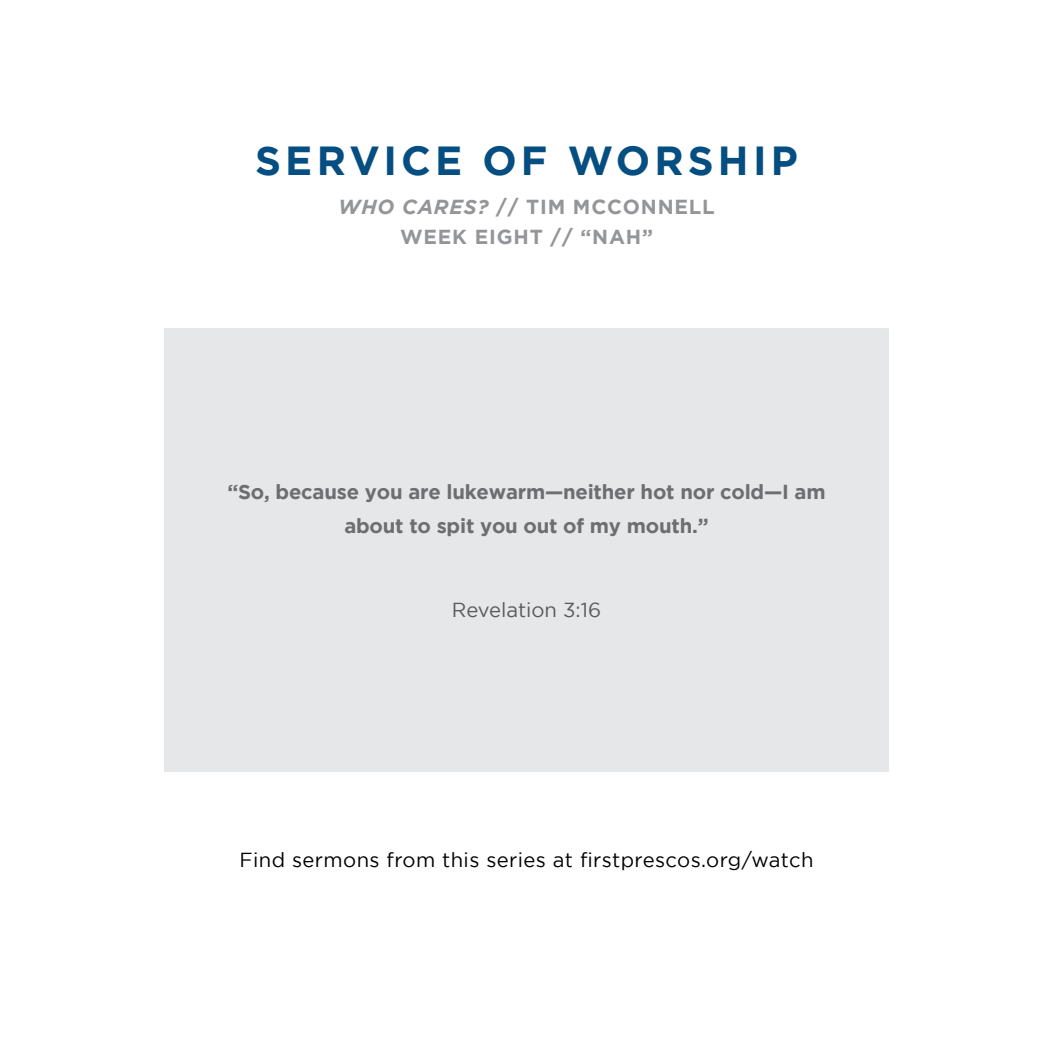
<style>
.page{position:relative;width:1053px;height:1053px;background:#fff}
.page>*{position:absolute;margin:0;border:0;box-sizing:border-box;transform-origin:0 0}
.t1{font:700 40.5px "Gotham";letter-spacing:.1em;color:#054e81}
.t2{font:700 20.25px/33.8px "Gotham";letter-spacing:-.01em;color:#6d6e71;text-align:center}
.t3{font:20.25px "Gotham";letter-spacing:.02em;color:#000}
.t4{font:700 20.25px/29.2px "Gotham";letter-spacing:.04em;color:#939598;text-align:center}
.t5{font:20.25px "Gotham";color:#58595b}
.s1{font-style:italic}
</style>
<div class="page">
<div style="left:164px;top:328px;width:725px;height:444px;background:#e6e7e8"></div>
<h1 class="t1" style="left:255px;top:137px;width:544px">SERVICE OF WORSHIP</h1>
<p class="t4" style="left:338px;top:192px;width:378px"><span class="s1">WHO CARES?</span> // TIM MCCONNELL<br>WEEK EIGHT // “NAH”</p>
<p class="t2" style="left:227px;top:475px;width:600px">“So, because you are lukewarm—neither hot nor cold—I am about to spit you out of my mouth.”</p>
<p class="t5" style="left:452px;top:598px;width:151px">Revelation 3:16</p>
<p class="t3" style="left:239px;top:849px;width:576px">Find sermons from this series at firstprescos.org/watch</p>
</div>
